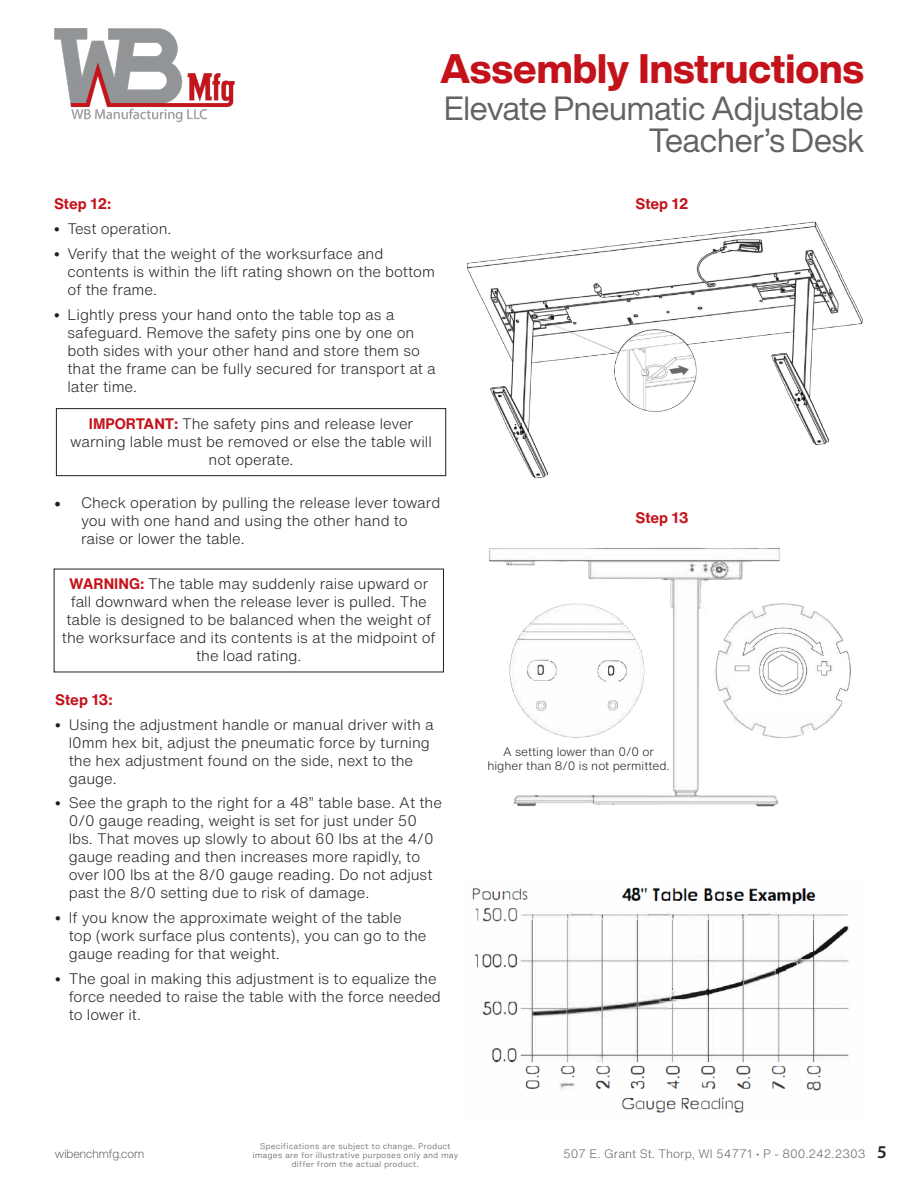
<style>
.page{position:relative;width:918px;height:1188px;background:#fff}
.page>*{position:absolute;margin:0;border:0;box-sizing:border-box;transform-origin:0 0}
.t1{font:800 40.5px "Helvetica Now Display";color:#c4121a}
.t2{font:33px "Helvetica Now Display";color:#636366}
.t3{font:600 18px "Myriad Pro";color:#231f20}
.t4{font:300 15px/18px "Helvetica Now Text";color:#231f20}
.Head{font:700 15px "Helvetica Now Text";color:#c4121a}
.t5{font:300 12px/14.4px "Helvetica Now Text";color:#231f20;text-align:center}
.t6{font:300 12px "Helvetica Now Text";color:#636366}
.t7{font:300 12px "Helvetica Now Display";color:#636366}
.t8{font:300 7.5px/9px "Helvetica Now Micro";color:#636366;text-align:center}
.s1{font-family:"Myriad Pro";font-weight:600;font-size:18px}
.s2{font-weight:700;color:#c4121a}
.s3{font-family:"Minion Pro";font-weight:400;font-size:18px}
</style>
<div class="page">
<img style="left:54px;top:28px;width:181px;height:95px">
<div style="left:56px;top:408px;width:390px;height:68px;border:1px solid #231f20"></div>
<img style="left:466px;top:221px;width:397px;height:258px">
<img style="left:488px;top:547px;width:363px;height:260px">
<img style="left:472px;top:887px;width:377px;height:226px">
<p class="t1" style="left:440px;top:40px;width:425px">Assembly Instructions</p>
<p class="t2" style="left:444px;top:86px;width:421px">Elevate Pneumatic Adjustable</p>
<p class="t2" style="left:649px;top:117px;width:217px">Teacher’s Desk</p>
<p class="Head" style="left:54px;top:193px;width:59px">Step 12:</p>
<p class="t4" style="left:54px;top:219px;width:119px"><span class="s1">•</span> Test operation.</p>
<p class="t4" style="left:68px;top:244px;width:369px;text-indent:-14px"><span class="s1">•</span> Verify that the weight of the worksurface and contents is within the lift rating shown on the bottom of the frame.</p>
<p class="t4" style="left:68px;top:305px;width:370px;text-indent:-14px"><span class="s1">•</span> Lightly press your hand onto the table top as a safeguard. Remove the safety pins one by one on both sides with your other hand and store them so that the frame can be fully secured for transport at a later time.</p>
<p class="t4" style="left:70px;top:414px;width:363px;text-align:center"><span class="s2">IMPORTANT:</span> The safety pins and release lever warning lable must be removed or else the table will not operate.</p>
<p class="Head" style="left:635px;top:193px;width:55px">Step 12</p>
<p class="t4" style="left:81px;top:494px;width:361px;text-indent:-27px"><span class="s3">•</span> Check operation by pulling the release lever toward you with one hand and using the other hand to raise or lower the table.</p>
<p class="t4" style="left:62px;top:574px;width:375px;text-align:center"><span class="s2">WARNING:</span> The table may suddenly raise upward or fall downward when the release lever is pulled. The table is designed to be balanced when the weight of the worksurface and its contents is at the midpoint of the load rating.</p>
<p class="Head" style="left:55px;top:688px;width:59px">Step 13:</p>
<p class="t4" style="left:69px;top:715px;width:366px;text-indent:-14px"><span class="s1">•</span> Using the adjustment handle or manual driver with a l0mm hex bit, adjust the pneumatic force by turning the hex adjustment found on the side, next to the gauge.</p>
<p class="t4" style="left:69px;top:793px;width:375px;text-indent:-14px"><span class="s1">•</span> See the graph to the right for a 48” table base. At the 0/0 gauge reading, weight is set for just under 50 lbs. That moves up slowly to about 60 lbs at the 4/0 gauge reading and then increases more rapidly, to over l00 lbs at the 8/0 gauge reading. Do not adjust past the 8/0 setting due to risk of damage.</p>
<p class="t4" style="left:69px;top:908px;width:359px;text-indent:-14px"><span class="s1">•</span> If you know the approximate weight of the table top (work surface plus contents), you can go to the gauge reading for that weight.</p>
<p class="t4" style="left:69px;top:969px;width:374px;text-indent:-14px"><span class="s1">•</span> The goal in making this adjustment is to equalize the force needed to raise the table with the force needed to lower it.</p>
<p class="Head" style="left:635px;top:507px;width:55px">Step 13</p>
<p class="t5" style="left:487px;top:744px;width:184px">A setting lower than 0/0 or higher than 8/0 is not permitted.</p>
<p class="t8" style="left:252px;top:1142px;width:207px">Specifications are subject to change. Product images are for illustrative purposes only and may differ from the actual product.</p>
<p class="t3" style="left:877px;top:1140px;width:11px">5</p>
<p class="t7" style="left:55px;top:1146px;width:91px">wibenchmfg.com</p>
<p class="t6" style="left:563px;top:1145px;width:304px">507 E. Grant St. Thorp, WI 54771 • P - 800.242.2303</p>
</div>
